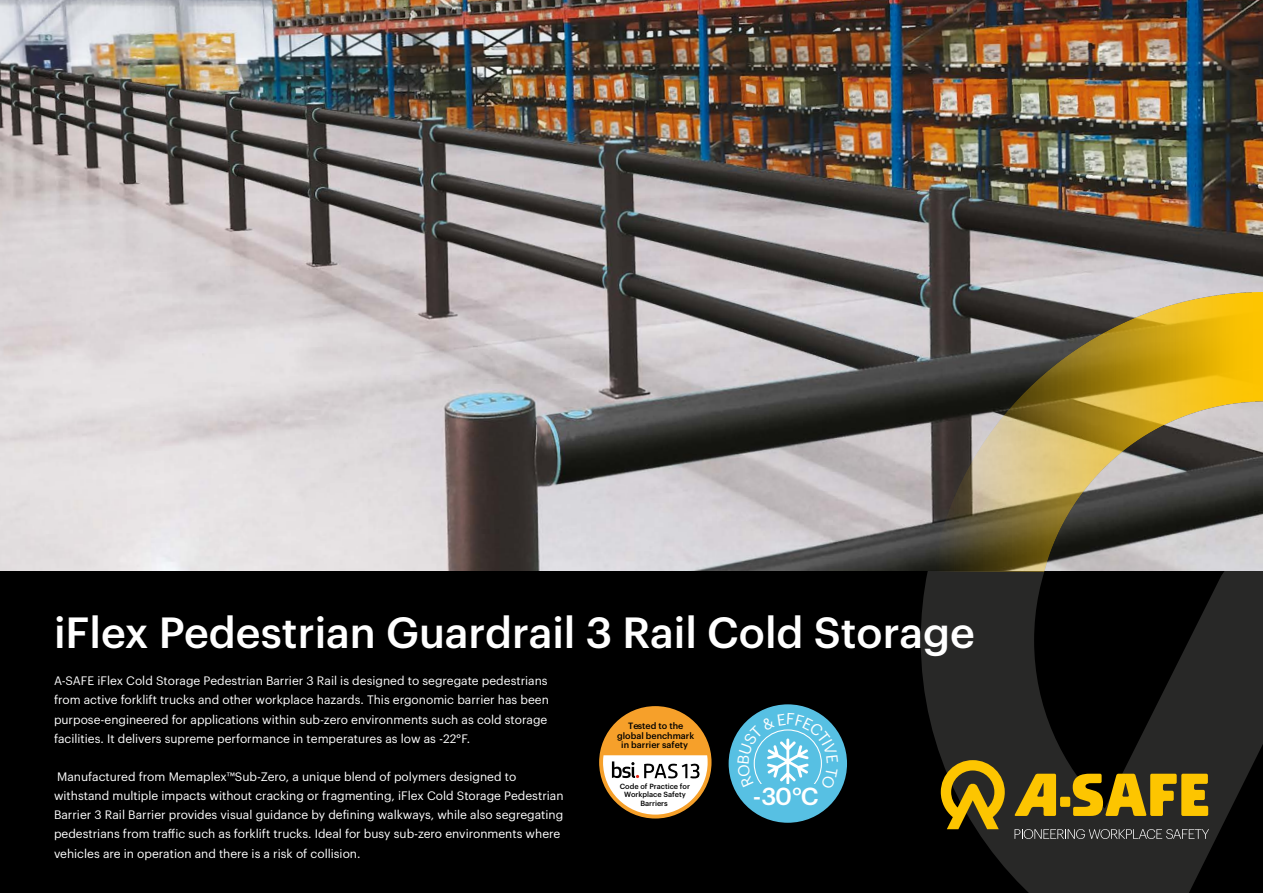
<style>
.page{position:relative;width:1263px;height:893px;background:#fff}
.page>*{position:absolute;margin:0;border:0;box-sizing:border-box;transform-origin:0 0}
.t1{font:500 42.75px "Graphik";color:#fff}
.t2{font:500 24.15px "Graphik";color:#fff}
.t3{font:12px/19.2px "Graphik";color:#fff;text-align:justify}
.t4{font:500 8.85px/9.4px "Graphik";color:#000;text-align:center}
.t5{font:500 7.35px/8.4px "Graphik";color:#000;text-align:center}
</style>
<div class="page">
<img style="left:0;top:0;width:1263px;height:572px">
<div style="left:0;top:572px;width:1263px;height:321px;background:#000"></div>
<svg style="left:921px;top:572px;width:342px;height:321px;fill:#282827"></svg>
<img style="left:907px;top:292px;width:356px;height:280px">
<div style="left:599px;top:706px;width:112px;height:112px;background:#f6a02a;border-radius:50%"></div>
<svg style="left:603px;top:755px;width:105px;height:60px"></svg>
<img style="left:958px;top:572px;width:103px;height:1px">
<svg style="left:729px;top:704px;width:118px;height:119px"></svg>
<div style="left:731px;top:707px;width:113px;height:113px;background:#57c0e3;border-radius:50%"></div>
<div style="left:1060px;top:797px;width:10px;height:10px;background:#fdc500;border-radius:2px"></div>
<svg style="left:1073px;top:774px;width:135px;height:43px;background:#ac880b"></svg>
<svg style="left:1014px;top:774px;width:42px;height:42px;background:#b08c0e"></svg>
<svg style="left:1014px;top:829px;width:195px;height:10px;background:#545454"></svg>
<svg style="left:941px;top:760px;width:64px;height:69px;background:#90730e"></svg>
<svg style="left:737px;top:713px;width:101px;height:85px"></svg>
<h1 class="t1" style="left:54px;top:600px;width:922px">iFlex Pedestrian Guardrail 3 Rail Cold Storage</h1>
<p class="t3" style="left:54px;top:670px;width:496px">A-SAFE iFlex Cold Storage Pedestrian Barrier 3 Rail is designed to segregate pedestrians from active forklift trucks and other workplace hazards. This ergonomic barrier has been purpose-engineered for applications within sub-zero environments such as cold storage facilities. It delivers supreme performance in temperatures as low as -22°F.</p>
<p class="t3" style="left:54px;top:766px;width:511px;text-align:left">Manufactured from Memaplex™Sub-Zero, a unique blend of polymers designed to withstand multiple impacts without cracking or fragmenting, iFlex Cold Storage Pedestrian Barrier 3 Rail Barrier provides visual guidance by defining walkways, while also segregating pedestrians from traffic such as forklift trucks. Ideal for busy sub-zero environments where vehicles are in operation and there is a risk of collision.</p>
<p class="t4" style="left:617px;top:721px;width:78px">Tested to the global benchmark in barrier safety</p>
<p class="t5" style="left:620px;top:781px;width:72px">Code of Practice for<br>Workplace Safety<br>Barriers</p>
<h2 class="t2" style="left:753px;top:778px;width:67px">-30°C</h2>
</div>
